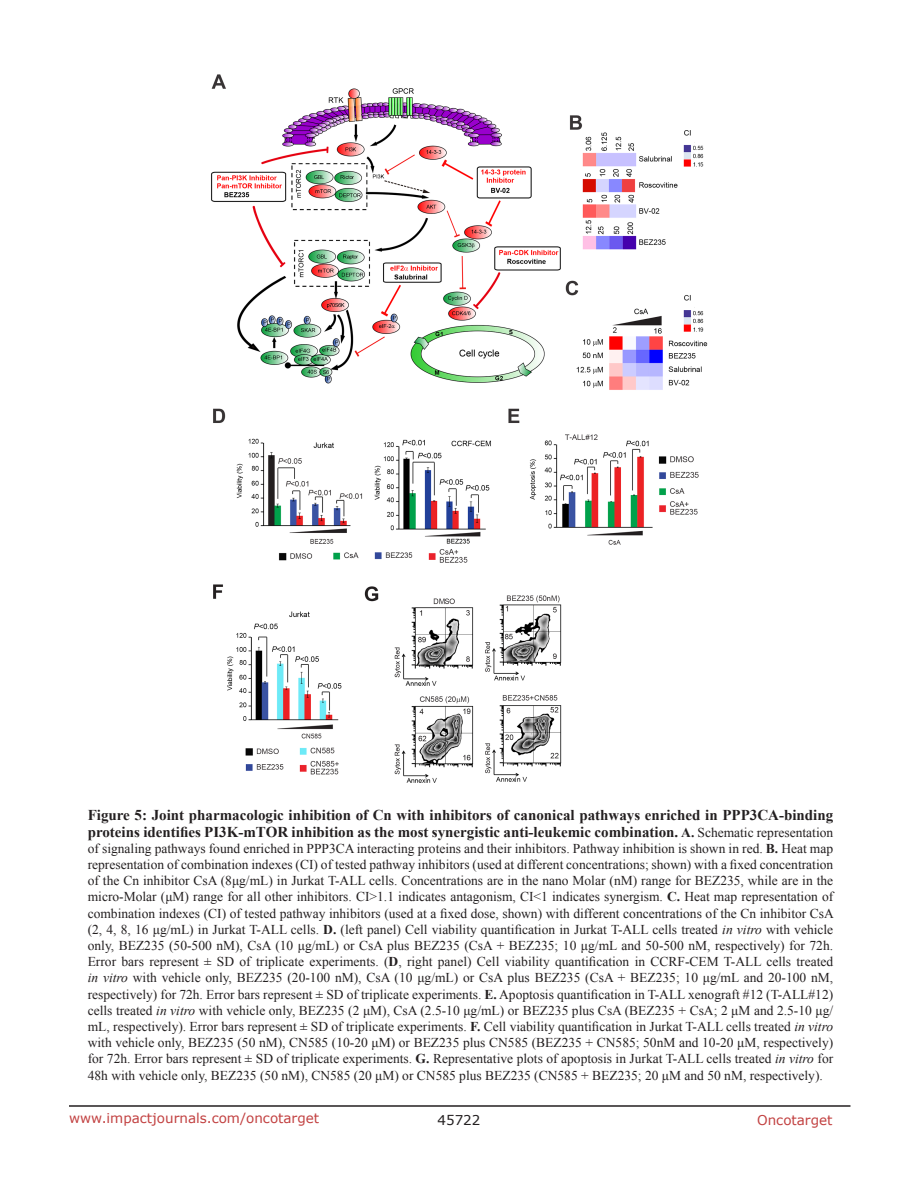
<style>
.page{position:relative;width:918px;height:1188px;background:#fff}
.page>*{position:absolute;margin:0;border:0;box-sizing:border-box;transform-origin:0 0}
.figuretext{font:700 15px/16.2px "Times New Roman";color:#231f20}
.figuretext-2{font:13.5px/16.2px "Times New Roman";color:#231f20;text-align:justify}
.t1{font:13.5px "Verdana";color:#c24141}
.t2{font:13.5px "Verdana";color:#231f20}
.s1{font-size:13.5px}
.s2{font-weight:400;font-size:13.5px}
.s3{font-weight:700}
.s4{font-style:italic}
</style>
<div class="page">
<hr style="left:69px;top:1105px;width:781px;height:2px;background:#231f20">
<img style="left:211px;top:74px;width:497px;height:709px">
<p class="figuretext" style="left:88px;top:807px;width:747px">Figure 5: Joint pharmacologic inhibition of Cn with inhibitors of canonical pathways enriched in PPP3CA-binding proteins identifies PI3K-mTOR inhibition as the most synergistic anti-leukemic combination. <span class="s1">A.</span> <span class="s2">Schematic representation</span></p>
<p class="figuretext-2" style="left:88px;top:840px;width:748px">of signaling pathways found enriched in PPP3CA interacting proteins and their inhibitors. Pathway inhibition is shown in red. <span class="s3">B.</span> Heat map representation of combination indexes (CI) of tested pathway inhibitors (used at different concentrations; shown) with a fixed concentration of the Cn inhibitor CsA (8μg/mL) in Jurkat T-ALL cells. Concentrations are in the nano Molar (nM) range for BEZ235, while are in the micro-Molar (μM) range for all other inhibitors. CI&gt;1.1 indicates antagonism, CI&lt;1 indicates synergism. <span class="s3">C.</span> Heat map representation of combination indexes (CI) of tested pathway inhibitors (used at a fixed dose, shown) with different concentrations of the Cn inhibitor CsA (2, 4, 8, 16 μg/mL) in Jurkat T-ALL cells. <span class="s3">D.</span> (left panel) Cell viability quantification in Jurkat T-ALL cells treated <span class="s4">in vitro</span> with vehicle only, BEZ235 (50-500 nM), CsA (10 μg/mL) or CsA plus BEZ235 (CsA + BEZ235; 10 μg/mL and 50-500 nM, respectively) for 72h.<br>Error bars represent ± SD of triplicate experiments. (<span class="s3">D</span>, right panel) Cell viability quantification in CCRF-CEM T-ALL cells treated <span class="s4">in vitro</span> with vehicle only, BEZ235 (20-100 nM), CsA (10 μg/mL) or CsA plus BEZ235 (CsA + BEZ235; 10 μg/mL and 20-100 nM, respectively) for 72h. Error bars represent ± SD of triplicate experiments. <span class="s3">E.</span> Apoptosis quantification in T-ALL xenograft #12 (T-ALL#12) cells treated <span class="s4">in vitro</span> with vehicle only, BEZ235 (2 μM), CsA (2.5-10 μg/mL) or BEZ235 plus CsA (BEZ235 + CsA; 2 μM and 2.5-10 μg/ mL, respectively). Error bars represent ± SD of triplicate experiments. <span class="s3">F.</span> Cell viability quantification in Jurkat T-ALL cells treated <span class="s4">in vitro </span>with vehicle only, BEZ235 (50 nM), CN585 (10-20 μM) or BEZ235 plus CN585 (BEZ235 + CN585; 50nM and 10-20 μM, respectively) for 72h. Error bars represent ± SD of triplicate experiments. <span class="s3">G.</span> Representative plots of apoptosis in Jurkat T-ALL cells treated <span class="s4">in vitro</span> for 48h with vehicle only, BEZ235 (50 nM), CN585 (20 μM) or CN585 plus BEZ235 (CN585 + BEZ235; 20 μM and 50 nM, respectively).</p>
<p class="t1" style="left:69px;top:1109px;width:252px">www.impactjournals.com/oncotarget</p>
<p class="t2" style="left:438px;top:1111px;width:44px">45722</p>
<p class="t1" style="left:757px;top:1111px;width:77px">Oncotarget</p>
</div>
